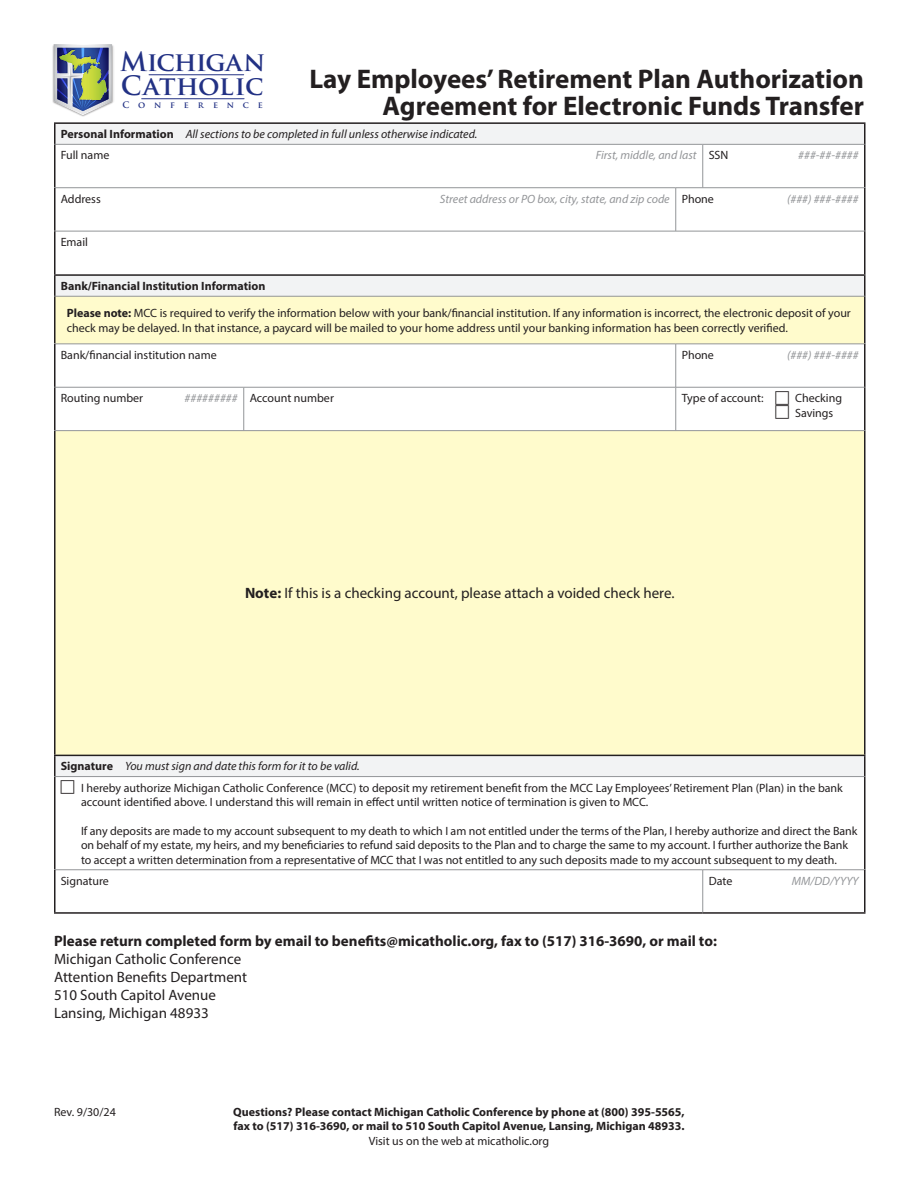
<style>
.page{position:relative;width:918px;height:1188px;background:#fff}
.page>*{position:absolute;margin:0;border:0;box-sizing:border-box;transform-origin:0 0}
.Title{font:700 27px/27px "Myriad Pro";color:#231f20;text-align:right}
.t1{font:700 26.1px/23.9px "Trajan Pro";letter-spacing:-.015em;color:#223184}
.Base___Paragraph___Large{font:15px/18px "Myriad Pro";color:#231f20}
.Base___Paragraph___Heading___Large{font:700 15px "Myriad Pro";color:#231f20}
.Multiline{font:12px/14.4px "Myriad Pro";letter-spacing:-.005em;color:#231f20}
.Base{font:12px/14.4px "Myriad Pro";color:#231f20}
.Base___Head{font:700 12px/14.4px "Myriad Pro";color:#231f20}
.Base___Head-2{font:italic 12px "Myriad Pro";color:#231f20}
.Base-2{font:italic 12px "Myriad Pro";color:#939598}
.t2{font:700 8.7px "Trajan Pro";letter-spacing:1.015em;color:#223184}
.s1{font-weight:700;font-style:normal}
.s2{font-weight:700}
</style>
<div class="page">
<div style="left:55px;top:123px;width:810px;height:21px;background:#f2f3f4"></div>
<hr style="left:54px;top:122px;width:812px;height:2px;background:#231f20">
<hr style="left:54px;top:124px;width:2px;height:20px;background:#231f20">
<hr style="left:864px;top:124px;width:2px;height:20px;background:#231f20">
<hr style="left:54px;top:144px;width:649px;height:1px;background:#939598">
<hr style="left:703px;top:144px;width:163px;height:1px;background:#939598">
<hr style="left:54px;top:145px;width:2px;height:43px;background:#231f20">
<hr style="left:864px;top:145px;width:2px;height:43px;background:#231f20">
<hr style="left:702px;top:145px;width:1px;height:43px;background:#939598">
<hr style="left:54px;top:187px;width:622px;height:1px;background:#939598">
<hr style="left:676px;top:187px;width:190px;height:1px;background:#939598">
<hr style="left:54px;top:188px;width:2px;height:43px;background:#231f20">
<hr style="left:864px;top:188px;width:2px;height:43px;background:#231f20">
<hr style="left:675px;top:188px;width:1px;height:43px;background:#939598">
<hr style="left:54px;top:231px;width:812px;height:1px;background:#939598">
<hr style="left:54px;top:231px;width:2px;height:43px;background:#231f20">
<hr style="left:864px;top:231px;width:2px;height:43px;background:#231f20">
<div style="left:55px;top:275px;width:810px;height:21px;background:#f2f3f4"></div>
<hr style="left:54px;top:274px;width:812px;height:2px;background:#231f20">
<hr style="left:54px;top:276px;width:2px;height:20px;background:#231f20">
<hr style="left:864px;top:276px;width:2px;height:20px;background:#231f20">
<div style="left:55px;top:296px;width:810px;height:48px;background:#fffbcc"></div>
<hr style="left:54px;top:296px;width:812px;height:1px;background:#939598">
<hr style="left:54px;top:296px;width:2px;height:48px;background:#231f20">
<hr style="left:864px;top:296px;width:2px;height:48px;background:#231f20">
<hr style="left:54px;top:344px;width:622px;height:1px;background:#939598">
<hr style="left:676px;top:344px;width:190px;height:1px;background:#939598">
<hr style="left:54px;top:344px;width:2px;height:43px;background:#231f20">
<hr style="left:864px;top:344px;width:2px;height:43px;background:#231f20">
<hr style="left:675px;top:344px;width:1px;height:43px;background:#939598">
<hr style="left:54px;top:387px;width:190px;height:1px;background:#939598">
<hr style="left:244px;top:387px;width:432px;height:1px;background:#939598">
<hr style="left:676px;top:387px;width:190px;height:1px;background:#939598">
<hr style="left:54px;top:387px;width:2px;height:43px;background:#231f20">
<hr style="left:864px;top:387px;width:2px;height:43px;background:#231f20">
<hr style="left:243px;top:387px;width:1px;height:43px;background:#939598">
<hr style="left:675px;top:387px;width:1px;height:43px;background:#939598">
<div style="left:55px;top:431px;width:810px;height:324px;background:#fffbcc"></div>
<hr style="left:54px;top:430px;width:812px;height:1px;background:#939598">
<hr style="left:54px;top:431px;width:2px;height:324px;background:#231f20">
<hr style="left:864px;top:431px;width:2px;height:324px;background:#231f20">
<div style="left:55px;top:755px;width:810px;height:21px;background:#f2f3f4"></div>
<hr style="left:54px;top:755px;width:812px;height:1px;background:#231f20">
<hr style="left:54px;top:756px;width:2px;height:20px;background:#231f20">
<hr style="left:864px;top:756px;width:2px;height:20px;background:#231f20">
<hr style="left:54px;top:776px;width:812px;height:1px;background:#939598">
<hr style="left:54px;top:777px;width:2px;height:93px;background:#231f20">
<hr style="left:864px;top:777px;width:2px;height:93px;background:#231f20">
<hr style="left:54px;top:870px;width:649px;height:1px;background:#939598">
<hr style="left:54px;top:870px;width:2px;height:42px;background:#231f20">
<hr style="left:54px;top:912px;width:649px;height:2px;background:#231f20">
<hr style="left:703px;top:912px;width:163px;height:2px;background:#231f20">
<hr style="left:703px;top:870px;width:163px;height:1px;background:#939598">
<hr style="left:702px;top:870px;width:1px;height:42px;background:#939598">
<hr style="left:864px;top:870px;width:2px;height:42px;background:#231f20">
<img style="left:52px;top:44px;width:62px;height:73px">
<img style="left:54px;top:44px;width:58px;height:71px">
<hr style="left:149px;top:75px;width:95px;height:1px;background:#223184">
<hr style="left:142px;top:98px;width:102px;height:1px;background:#223184">
<h2 class="t1" style="left:120px;top:50px;width:147px">Michigan<br>Catholic</h2>
<p class="t2" style="left:122px;top:99px;width:142px">Conference</p>
<p class="Title" style="left:309px;top:65px;width:556px">Lay Employees’ Retirement Plan Authorization<br>Agreement for Electronic Funds Transfer</p>
<p class="Base___Head-2" style="left:61px;top:127px;width:418px"><span class="s1">Personal Information</span> All sections to be completed in full unless otherwise indicated.</p>
<p class="Base" style="left:61px;top:148px;width:50px">Full name</p>
<p class="Base-2" style="left:596px;top:148px;width:103px">First, middle, and last</p>
<p class="Base" style="left:709px;top:148px;width:21px">SSN</p>
<p class="Base-2" style="left:798px;top:148px;width:62px">###-##-####</p>
<p class="Base" style="left:61px;top:191px;width:42px">Address</p>
<p class="Base-2" style="left:440px;top:191px;width:231px">Street address or PO box, city, state, and zip code</p>
<p class="Base" style="left:682px;top:191px;width:34px">Phone</p>
<p class="Base-2" style="left:787px;top:191px;width:73px">(###) ###-####</p>
<p class="Base" style="left:61px;top:235px;width:29px">Email</p>
<p class="Base___Head" style="left:61px;top:278px;width:206px">Bank/Financial Institution Information</p>
<p class="Base" style="left:67px;top:306px;width:786px"><span class="s2">Please note:</span> MCC is required to verify the information below with your bank/financial institution. If any information is incorrect, the electronic deposit of your check may be delayed. In that instance, a paycard will be mailed to your home address until your banking information has been correctly verified.</p>
<p class="Base" style="left:61px;top:347px;width:158px">Bank/financial institution name</p>
<p class="Base" style="left:682px;top:347px;width:34px">Phone</p>
<p class="Base-2" style="left:787px;top:347px;width:73px">(###) ###-####</p>
<p class="Base" style="left:61px;top:391px;width:84px">Routing number</p>
<p class="Base-2" style="left:185px;top:391px;width:55px">#########</p>
<p class="Base" style="left:250px;top:391px;width:86px">Account number</p>
<p class="Base" style="left:682px;top:391px;width:83px">Type of account:</p>
<p class="Base" style="left:795px;top:391px;width:49px">Checking<br>Savings</p>
<p class="Base___Paragraph___Large" style="left:245px;top:584px;width:431px"><span class="s2">Note:</span> If this is a checking account, please attach a voided check here.</p>
<p class="Base___Head-2" style="left:61px;top:759px;width:300px"><span class="s1">Signature</span> You must sign and date this form for it to be valid.</p>
<p class="Multiline" style="left:81px;top:780px;width:763px">I hereby authorize Michigan Catholic Conference (MCC) to deposit my retirement benefit from the MCC Lay Employees’ Retirement Plan (Plan) in the bank account identified above. I understand this will remain in effect until written notice of termination is given to MCC.</p>
<p class="Multiline" style="left:81px;top:823px;width:778px">If any deposits are made to my account subsequent to my death to which I am not entitled under the terms of the Plan, I hereby authorize and direct the Bank on behalf of my estate, my heirs, and my beneficiaries to refund said deposits to the Plan and to charge the same to my account. I further authorize the Bank to accept a written determination from a representative of MCC that I was not entitled to any such deposits made to my account subsequent to my death.</p>
<p class="Base" style="left:61px;top:873px;width:50px">Signature</p>
<p class="Base" style="left:709px;top:873px;width:25px">Date</p>
<p class="Base-2" style="left:792px;top:873px;width:68px">MM/DD/YYYY</p>
<p class="Base___Paragraph___Heading___Large" style="left:54px;top:931px;width:664px">Please return completed form by email to benefits@micatholic.org, fax to (517) 316-3690, or mail to:</p>
<p class="Base___Paragraph___Large" style="left:54px;top:950px;width:195px">Michigan Catholic Conference<br>Attention Benefits Department<br>510 South Capitol Avenue<br>Lansing, Michigan 48933</p>
<p class="Multiline" style="left:54px;top:1105px;width:63px">Rev. 9/30/24</p>
<p class="Base___Head" style="left:233px;top:1104px;width:453px">Questions? Please contact Michigan Catholic Conference by phone at (800) 395-5565, fax to (517) 316-3690, or mail to 510 South Capitol Avenue, Lansing, Michigan 48933.</p>
<p class="Multiline" style="left:369px;top:1133px;width:182px">Visit us on the web at micatholic.org</p>
</div>
